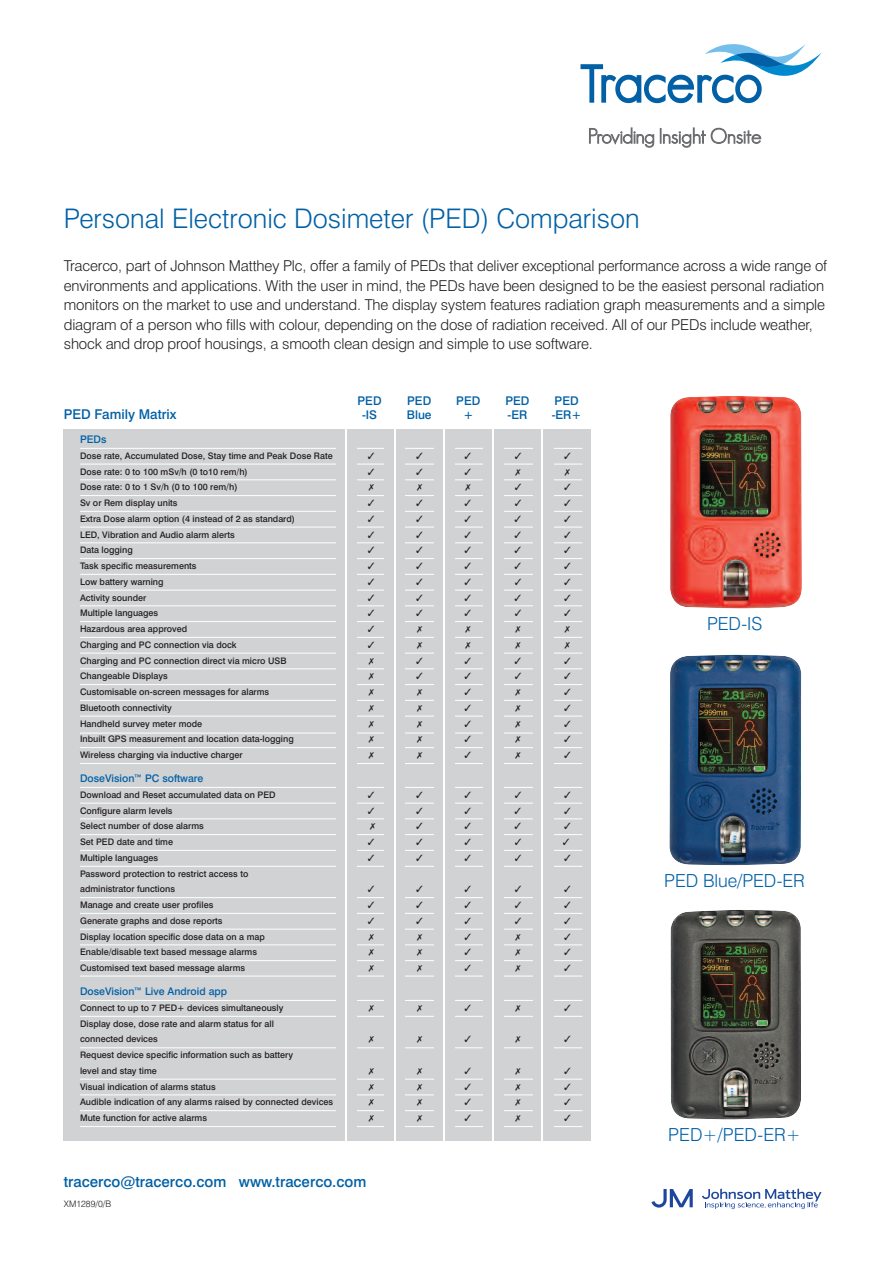
<style>
.page{position:relative;width:893px;height:1263px;background:#fff}
.page>*{position:absolute;margin:0;border:0;box-sizing:border-box;transform-origin:0 0}
.t1{font:300 27px "Swiss 721 BT";color:#0160a6}
.t2{font:300 18px "Swiss 721 BT";letter-spacing:-.005em;color:#0160a6}
.t3{font:300 15px/19.5px "Swiss 721 BT";letter-spacing:-.01em;color:#231f20}
.t4{font:500 15px "Swiss 721 BT";color:#0160a6}
.t5{font:500 13.5px "Swiss 721 BT";color:#0160a6}
.t6{font:500 12px/13.5px "Swiss 721 BT";color:#0160a6}
.t7{font:500 10.5px "Swiss 721 BT";color:#0160a6}
.t8{font:500 9px/15.8px "Swiss 721 BT";color:#231f20}
.t9{font:300 9px "Swiss 721 BT";color:#231f20}
</style>
<div class="page">
<svg style="left:589px;top:127px;width:65px;height:20px"></svg>
<svg style="left:660px;top:127px;width:101px;height:20px"></svg>
<svg style="left:580px;top:44px;width:241px;height:59px"></svg>
<svg style="left:651px;top:1189px;width:42px;height:18px"></svg>
<svg style="left:702px;top:1188px;width:119px;height:21px"></svg>
<div style="left:64px;top:429px;width:527px;height:712px;background:#d1d2d4"></div>
<hr style="left:80px;top:448px;width:502px;height:1px;background:#fff">
<hr style="left:80px;top:464px;width:502px;height:1px;background:#fff">
<hr style="left:80px;top:479px;width:502px;height:1px;background:#fff">
<hr style="left:80px;top:495px;width:502px;height:1px;background:#fff">
<hr style="left:80px;top:511px;width:502px;height:1px;background:#fff">
<hr style="left:80px;top:527px;width:502px;height:1px;background:#fff">
<hr style="left:80px;top:542px;width:502px;height:1px;background:#fff">
<hr style="left:80px;top:558px;width:502px;height:1px;background:#fff">
<hr style="left:80px;top:574px;width:502px;height:1px;background:#fff">
<hr style="left:80px;top:590px;width:502px;height:1px;background:#fff">
<hr style="left:80px;top:605px;width:502px;height:1px;background:#fff">
<hr style="left:80px;top:621px;width:502px;height:1px;background:#fff">
<hr style="left:80px;top:637px;width:502px;height:1px;background:#fff">
<hr style="left:80px;top:653px;width:502px;height:1px;background:#fff">
<hr style="left:80px;top:668px;width:502px;height:1px;background:#fff">
<hr style="left:80px;top:684px;width:502px;height:1px;background:#fff">
<hr style="left:80px;top:700px;width:502px;height:1px;background:#fff">
<hr style="left:80px;top:716px;width:502px;height:1px;background:#fff">
<hr style="left:80px;top:733px;width:502px;height:1px;background:#fff">
<hr style="left:80px;top:747px;width:502px;height:1px;background:#fff">
<hr style="left:80px;top:763px;width:502px;height:1px;background:#fff">
<hr style="left:80px;top:787px;width:502px;height:1px;background:#fff">
<hr style="left:80px;top:803px;width:502px;height:1px;background:#fff">
<hr style="left:80px;top:818px;width:502px;height:1px;background:#fff">
<hr style="left:80px;top:834px;width:502px;height:1px;background:#fff">
<hr style="left:80px;top:850px;width:502px;height:1px;background:#fff">
<hr style="left:80px;top:866px;width:502px;height:1px;background:#fff">
<hr style="left:80px;top:897px;width:502px;height:1px;background:#fff">
<hr style="left:80px;top:913px;width:502px;height:1px;background:#fff">
<hr style="left:80px;top:929px;width:502px;height:1px;background:#fff">
<hr style="left:80px;top:944px;width:502px;height:1px;background:#fff">
<hr style="left:80px;top:960px;width:502px;height:1px;background:#fff">
<hr style="left:80px;top:976px;width:502px;height:1px;background:#fff">
<hr style="left:80px;top:1000px;width:502px;height:1px;background:#fff">
<hr style="left:80px;top:1016px;width:502px;height:1px;background:#fff">
<hr style="left:80px;top:1047px;width:502px;height:1px;background:#fff">
<hr style="left:80px;top:1079px;width:502px;height:1px;background:#fff">
<hr style="left:80px;top:1094px;width:502px;height:1px;background:#fff">
<hr style="left:80px;top:1110px;width:502px;height:1px;background:#fff">
<hr style="left:80px;top:1126px;width:502px;height:1px;background:#fff">
<div style="left:336px;top:429px;width:20px;height:712px;background:#d1d2d4"></div>
<div style="left:384px;top:429px;width:21px;height:712px;background:linear-gradient(to bottom,#d1d2d4,#d1d2d4)"></div>
<div style="left:434px;top:429px;width:20px;height:712px;background:#d1d2d4"></div>
<div style="left:483px;top:429px;width:21px;height:712px;background:#d1d2d4"></div>
<div style="left:533px;top:429px;width:20px;height:712px;background:#d1d2d4"></div>
<hr style="left:345px;top:423px;width:2px;height:720px;background:#fff">
<hr style="left:394px;top:421px;width:1px;height:724px;background:#fff">
<hr style="left:443px;top:422px;width:2px;height:723px;background:#fff">
<hr style="left:492px;top:421px;width:2px;height:723px;background:#fff">
<hr style="left:541px;top:422px;width:2px;height:723px;background:#fff">
<img style="left:670px;top:396px;width:132px;height:212px">
<img style="left:669px;top:655px;width:132px;height:210px">
<img style="left:671px;top:910px;width:130px;height:209px">
<h1 class="t1" style="left:64px;top:208px;width:577px">Personal Electronic Dosimeter (PED) Comparison</h1>
<p class="t3" style="left:64px;top:258px;width:765px">Tracerco, part of Johnson Matthey Plc, offer a family of PEDs that deliver exceptional performance across a wide range of environments and applications. With the user in mind, the PEDs have been designed to be the easiest personal radiation monitors on the market to use and understand. The display system features radiation graph measurements and a simple diagram of a person who fills with colour, depending on the dose of radiation received. All of our PEDs include weather, shock and drop proof housings, a smooth clean design and simple to use software.</p>
<h3 class="t6" style="left:358px;top:395px;width:26px">PED</h3>
<h3 class="t5" style="left:64px;top:409px;width:114px">PED Family Matrix</h3>
<h3 class="t6" style="left:362px;top:409px;width:17px">-IS</h3>
<p class="t7" style="left:80px;top:435px;width:28px">PEDs</p>
<p class="t8" style="left:80px;top:449px;width:254px">Dose rate, Accumulated Dose, Stay time and Peak Dose Rate</p>
<p class="t8" style="left:80px;top:464px;width:169px">Dose rate: 0 to 100 mSv/h (0 to10 rem/h)</p>
<p class="t8" style="left:80px;top:480px;width:159px">Dose rate: 0 to 1 Sv/h (0 to 100 rem/h)</p>
<p class="t8" style="left:80px;top:496px;width:99px">Sv or Rem display units</p>
<p class="t8" style="left:80px;top:512px;width:216px">Extra Dose alarm option (4 instead of 2 as standard)</p>
<p class="t8" style="left:80px;top:527px;width:156px">LED, Vibration and Audio alarm alerts</p>
<p class="t8" style="left:80px;top:543px;width:54px">Data logging</p>
<p class="t8" style="left:80px;top:559px;width:118px">Task specific measurements</p>
<p class="t8" style="left:80px;top:575px;width:85px">Low battery warning</p>
<p class="t8" style="left:80px;top:590px;width:68px">Activity sounder</p>
<p class="t8" style="left:80px;top:606px;width:80px">Multiple languages</p>
<p class="t8" style="left:80px;top:622px;width:109px">Hazardous area approved</p>
<p class="t8" style="left:80px;top:638px;width:158px">Charging and PC connection via dock</p>
<p class="t8" style="left:80px;top:653px;width:208px">Charging and PC connection direct via micro USB</p>
<p class="t8" style="left:80px;top:669px;width:89px">Changeable Displays</p>
<p class="t8" style="left:80px;top:685px;width:191px">Customisable on-screen messages for alarms</p>
<p class="t8" style="left:80px;top:701px;width:93px">Bluetooth connectivity</p>
<p class="t8" style="left:80px;top:716px;width:124px">Handheld survey meter mode</p>
<p class="t8" style="left:80px;top:732px;width:215px">Inbuilt GPS measurement and location data-logging</p>
<p class="t8" style="left:80px;top:748px;width:164px">Wireless charging via inductive charger</p>
<p class="t7" style="left:80px;top:774px;width:125px">DoseVision™ PC software</p>
<p class="t8" style="left:80px;top:788px;width:197px">Download and Reset accumulated data on PED</p>
<p class="t8" style="left:80px;top:803px;width:94px">Configure alarm levels</p>
<p class="t8" style="left:80px;top:819px;width:125px">Select number of dose alarms</p>
<p class="t8" style="left:80px;top:835px;width:95px">Set PED date and time</p>
<p class="t8" style="left:80px;top:851px;width:80px">Multiple languages</p>
<p class="t8" style="left:80px;top:866px;width:170px">Password protection to restrict access to administrator functions</p>
<p class="t8" style="left:80px;top:898px;width:135px">Manage and create user profiles</p>
<p class="t8" style="left:80px;top:914px;width:144px">Generate graphs and dose reports</p>
<p class="t8" style="left:80px;top:929px;width:186px">Display location specific dose data on a map</p>
<p class="t8" style="left:80px;top:945px;width:178px">Enable/disable text based message alarms</p>
<p class="t8" style="left:80px;top:961px;width:167px">Customised text based message alarms</p>
<p class="t7" style="left:80px;top:987px;width:149px">DoseVision™ Live Android app</p>
<p class="t8" style="left:80px;top:1001px;width:205px">Connect to up to 7 PED+ devices simultaneously</p>
<p class="t8" style="left:80px;top:1016px;width:195px">Display dose, dose rate and alarm status for all connected devices</p>
<p class="t8" style="left:80px;top:1048px;width:214px">Request device specific information such as battery level and stay time</p>
<p class="t8" style="left:80px;top:1079px;width:137px">Visual indication of alarms status</p>
<p class="t8" style="left:80px;top:1095px;width:255px">Audible indication of any alarms raised by connected devices</p>
<p class="t8" style="left:80px;top:1111px;width:129px">Mute function for active alarms</p>
<h3 class="t4" style="left:64px;top:1176px;width:304px">tracerco@tracerco.com www.tracerco.com</h3>
<p class="t9" style="left:64px;top:1200px;width:49px">XM1289/0/B</p>
<h3 class="t6" style="left:407px;top:395px;width:26px">PED<br>Blue</h3>
<h3 class="t6" style="left:456px;top:395px;width:26px;text-align:center">PED +</h3>
<h3 class="t6" style="left:505px;top:395px;width:26px">PED -ER</h3>
<h3 class="t6" style="left:552px;top:395px;width:31px">PED -ER+</h3>
<h2 class="t2" style="left:707px;top:617px;width:57px">PED-IS</h2>
<h2 class="t2" style="left:664px;top:874px;width:142px">PED Blue/PED-ER</h2>
<h2 class="t2" style="left:668px;top:1128px;width:134px">PED+/PED-ER+</h2>
</div>
